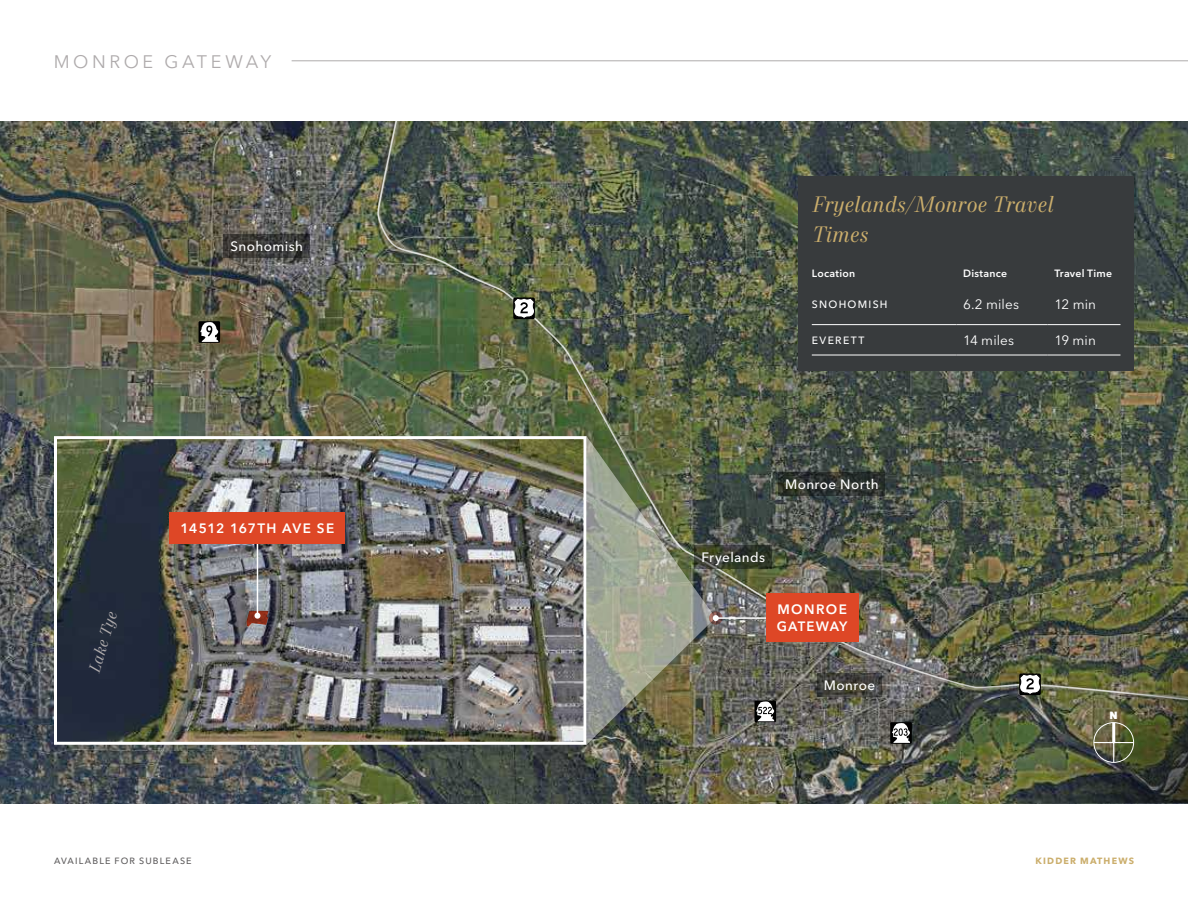
<style>
.page{position:relative;width:1188px;height:918px;background:#fff}
.page>*{position:absolute;margin:0;border:0;box-sizing:border-box;transform-origin:0 0}
.t1{font:italic 22.5px/30px "Mort Modern 08";letter-spacing:.01em;color:#cbae6c}
.t2{font:18px "Avenir Next LT Pro";letter-spacing:.2em;color:#afabac}
.t3{font:italic 16.5px "Mort Modern 08";color:#afabac}
.t4{font:500 13.5px "Avenir Next LT Pro";letter-spacing:.03em;color:#fff}
.t5{font:13.5px "Avenir Next LT Pro";letter-spacing:.005em;color:#fff}
.t6{font:600 13.5px "Avenir Next LT Pro";letter-spacing:.06em;color:#fff}
.t7{font:600 13.5px/16.5px "Avenir Next LT Pro";letter-spacing:.09em;color:#fff}
.t8{font:600 10.5px "Avenir Next LT Pro";letter-spacing:.025em;color:#fff}
.t9{font:500 10.5px "Avenir Next LT Pro";letter-spacing:.125em;color:#fff}
.t10{font:800 10.35px "Avenir Next LT Pro";color:#fff}
.t11{font:500 9px "Avenir Next LT Pro";letter-spacing:.13em;color:#5f5d5e}
.t12{font:700 9px "Avenir Next LT Pro";letter-spacing:.13em;color:#cbae6c}
</style>
<div class="page">
<img style="left:0;top:122px;width:1012px;height:681px">
<img style="left:376px;top:121px;width:812px;height:581px">
<img style="left:1012px;top:624px;width:176px;height:179px">
<img style="left:52px;top:435px;width:536px;height:311px">
<svg style="left:709px;top:611px;width:14px;height:14px"></svg>
<hr style="left:716px;top:617px;width:96px;height:2px;background:#fff">
<img style="left:586px;top:436px;width:133px;height:309px">
<div style="left:766px;top:593px;width:92px;height:49px;background:#de4726"></div>
<hr style="left:257px;top:534px;width:1px;height:82px;background:#fff">
<svg style="left:246px;top:611px;width:22px;height:16px"></svg>
<div style="left:170px;top:512px;width:175px;height:32px;background:#de4726"></div>
<svg style="left:695px;top:545px;width:77px;height:24px;background:#373d2e"></svg>
<svg style="left:817px;top:673px;width:65px;height:24px;background:#43423c"></svg>
<svg style="left:778px;top:472px;width:107px;height:24px;background:#2e332e"></svg>
<svg style="left:224px;top:234px;width:86px;height:24px;background:#393836"></svg>
<svg style="left:513px;top:298px;width:22px;height:21px"></svg>
<svg style="left:514px;top:298px;width:21px;height:21px"></svg>
<svg style="left:1019px;top:674px;width:22px;height:21px"></svg>
<svg style="left:1020px;top:674px;width:21px;height:21px"></svg>
<div style="left:754px;top:701px;width:22px;height:21px;background:#000"></div>
<svg style="left:756px;top:701px;width:18px;height:20px"></svg>
<div style="left:890px;top:722px;width:22px;height:22px;background:#000"></div>
<svg style="left:892px;top:723px;width:18px;height:20px"></svg>
<div style="left:1094px;top:722px;width:40px;height:41px;border:1px solid #fff;border-radius:50%"></div>
<hr style="left:1112px;top:723px;width:3px;height:20px;background:#fff">
<hr style="left:1094px;top:742px;width:40px;height:1px;background:#fff">
<svg style="left:1113px;top:743px;width:1px;height:19px"></svg>
<svg style="left:199px;top:321px;width:21px;height:22px"></svg>
<svg style="left:200px;top:322px;width:18px;height:20px"></svg>
<div style="left:798px;top:176px;width:336px;height:194px;background:#383b3d"></div>
<hr style="left:812px;top:324px;width:144px;height:1px;background:#fff">
<hr style="left:956px;top:324px;width:92px;height:1px;background:#fff">
<hr style="left:1048px;top:324px;width:73px;height:1px;background:#fff">
<hr style="left:812px;top:355px;width:144px;height:1px;background:#fff">
<hr style="left:956px;top:355px;width:92px;height:1px;background:#fff">
<hr style="left:1048px;top:355px;width:73px;height:1px;background:#fff">
<hr style="left:292px;top:61px;width:896px;height:1px;background:#afabac">
<h2 class="t2" style="left:54px;top:51px;width:219px">MONROE GATEWAY</h2>
<p class="t4" style="left:230px;top:238px;width:74px">Snohomish</p>
<p class="t3" style="left:84px;top:669px;width:64px;rotate:-73deg">Lake Tye</p>
<p class="t6" style="left:181px;top:520px;width:155px">14512 167TH AVE SE</p>
<h1 class="t1" style="left:812px;top:191px;width:243px">Fryelands/Monroe Travel<br>Times</h1>
<p class="t8" style="left:812px;top:267px;width:45px">Location</p>
<p class="t8" style="left:963px;top:267px;width:46px">Distance</p>
<p class="t8" style="left:1054px;top:267px;width:59px">Travel Time</p>
<p class="t9" style="left:812px;top:298px;width:77px">SNOHOMISH</p>
<p class="t5" style="left:963px;top:297px;width:57px">6.2 miles</p>
<p class="t5" style="left:1054px;top:297px;width:43px">12 min</p>
<p class="t9" style="left:812px;top:334px;width:54px">EVERETT</p>
<p class="t5" style="left:963px;top:332px;width:53px">14 miles</p>
<p class="t5" style="left:1054px;top:332px;width:43px">19 min</p>
<p class="t4" style="left:785px;top:477px;width:95px">Monroe North</p>
<p class="t4" style="left:701px;top:549px;width:65px">Fryelands</p>
<p class="t7" style="left:777px;top:601px;width:72px">MONROE<br>GATEWAY</p>
<p class="t4" style="left:824px;top:677px;width:53px">Monroe</p>
<p class="t10" style="left:1110px;top:709px;width:10px">N</p>
<p class="t11" style="left:54px;top:855px;width:139px">AVAILABLE FOR SUBLEASE</p>
<p class="t12" style="left:1036px;top:855px;width:100px">KIDDER MATHEWS</p>
</div>
